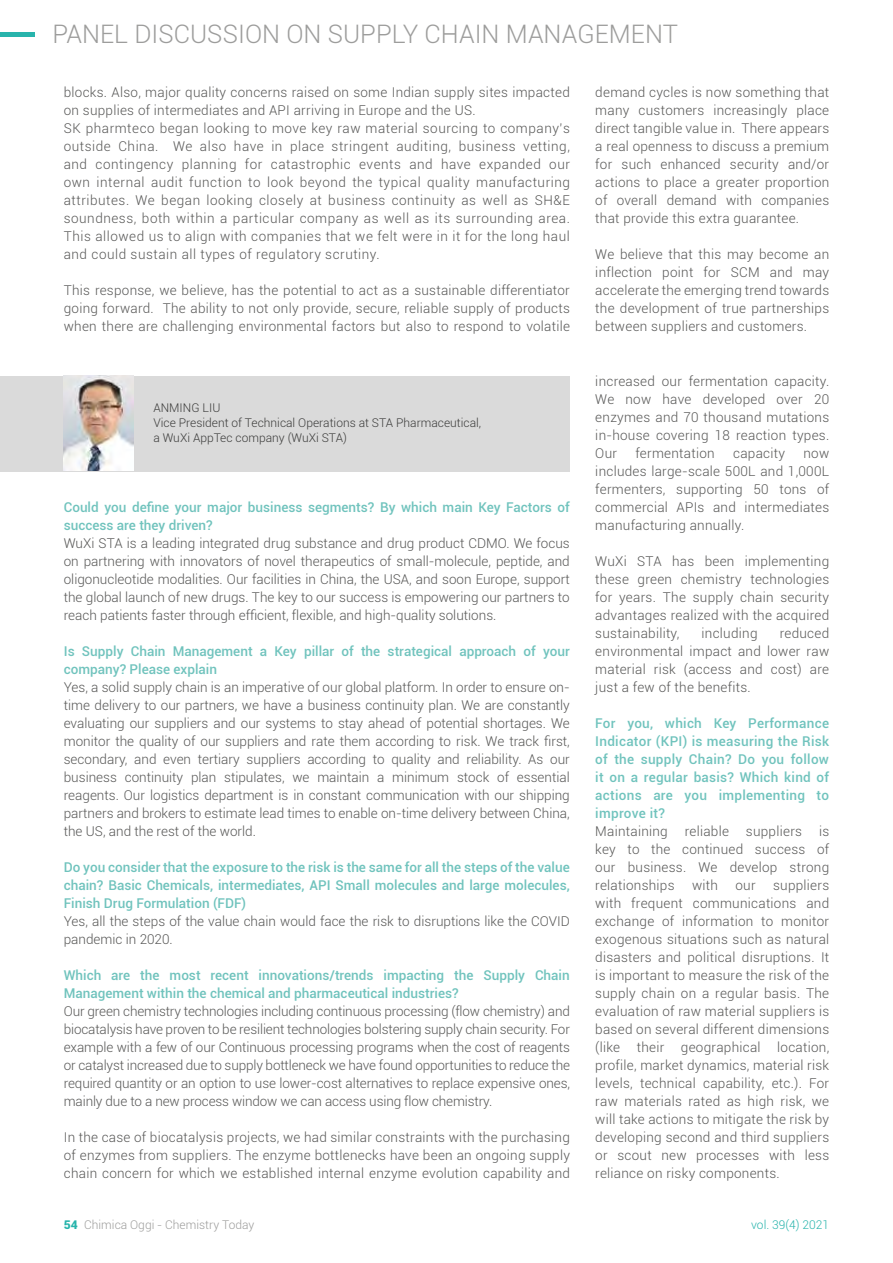
<style>
.page{position:relative;width:893px;height:1263px;background:#fff}
.page>*{position:absolute;margin:0;border:0;box-sizing:border-box;transform-origin:0 0}
.t1{font:300 25.5px "Roboto";color:#9d9d9c}
.t2{font:300 13.5px/18px "Roboto";color:#575756;text-align:justify}
.t3{font:300 13.5px/18px "Roboto";letter-spacing:.04em;color:#575756}
.t4{font:500 13.5px/18px "Roboto";color:#70c3bd}
.t5{font:500 13.5px/18px "Roboto";letter-spacing:.02em;color:#70c3bd}
.t6{font:300 13.5px "Roboto";letter-spacing:.02em;color:#575756}
.t7{font:300 12px/15px "Roboto";color:#3c3c3b}
.t8{font:300 12px "Roboto";color:#9d9d9c}
.t9{font:300 12px "Roboto";color:#28b4ac}
.s1{font-weight:500;color:#70c3bd}
.s2{font-weight:300;color:#575756}
.s3{font-weight:900;color:#28b4ac}
</style>
<div class="page">
<div style="left:0;top:376px;width:570px;height:96px;background:#dadada"></div>
<img style="left:64px;top:376px;width:69px;height:95px">
<hr style="left:0;top:32px;width:35px;height:4px;background:#28b4ac">
<p class="t1" style="left:52px;top:16px;width:627px">PANEL DISCUSSION ON SUPPLY CHAIN MANAGEMENT</p>
<p class="t3" style="left:64px;top:83px;width:508px">blocks. Also, major quality concerns raised on some Indian supply sites impacted on supplies of intermediates and API arriving in Europe and the US.<br>SK pharmteco began looking to move key raw material sourcing to company’s outside China. We also have in place stringent auditing, business vetting, and contingency planning for catastrophic events and have expanded our own internal audit function to look beyond the typical quality manufacturing attributes. We began looking closely at business continuity as well as SH&amp;E soundness, both within a particular company as well as its surrounding area.<br>This allowed us to align with companies that we felt were in it for the long haul and could sustain all types of regulatory scrutiny.</p>
<p class="t2" style="left:64px;top:281px;width:508px">This response, we believe, has the potential to act as a sustainable differentiator going forward. The ability to not only provide, secure, reliable supply of products when there are challenging environmental factors but also to respond to volatile</p>
<p class="t7" style="left:153px;top:400px;width:329px">ANMING LIU<br>Vice President of Technical Operations at STA Pharmaceutical, a WuXi AppTec company (WuXi STA)</p>
<p class="t2" style="left:64px;top:498px;width:507px;text-align:left"><span class="s1">Could you define your major business segments? By which main Key Factors of success are they driven?<br></span>WuXi STA is a leading integrated drug substance and drug product CDMO. We focus on partnering with innovators of novel therapeutics of small-molecule, peptide, and oligonucleotide modalities. Our facilities in China, the USA, and soon Europe, support the global launch of new drugs. The key to our success is empowering our partners to reach patients faster through efficient, flexible, and high-quality solutions.</p>
<p class="t2" style="left:64px;top:642px;width:508px;text-align:left"><span class="s1">Is Supply Chain Management a Key pillar of the strategical approach of your company? Please explain<br></span>Yes, a solid supply chain is an imperative of our global platform. In order to ensure on&shy;time delivery to our partners, we have a business continuity plan. We are constantly evaluating our suppliers and our systems to stay ahead of potential shortages. We monitor the quality of our suppliers and rate them according to risk. We track first, secondary, and even tertiary suppliers according to quality and reliability. As our business continuity plan stipulates, we maintain a minimum stock of essential reagents. Our logistics department is in constant communication with our shipping partners and brokers to estimate lead times to enable on-time delivery between China, the US, and the rest of the world.</p>
<p class="t4" style="left:64px;top:857px;width:507px">Do you consider that the exposure to the risk is the same for all the steps of the value chain? Basic Chemicals, intermediates, API Small molecules and large molecules, Finish Drug Formulation (FDF)<br><span class="s2">Yes, all the steps of the value chain would face the risk to disruptions like the COVID pandemic in 2020.</span></p>
<p class="t2" style="left:64px;top:966px;width:508px;text-align:left"><span class="s1">Which are the most recent innovations/trends impacting the Supply Chain Management within the chemical and pharmaceutical industries?<br></span>Our green chemistry technologies including continuous processing (flow chemistry) and biocatalysis have proven to be resilient technologies bolstering supply chain security. For example with a few of our Continuous processing programs when the cost of reagents or catalyst increased due to supply bottleneck we have found opportunities to reduce the required quantity or an option to use lower-cost alternatives to replace expensive ones, mainly due to a new process window we can access using flow chemistry.</p>
<p class="t2" style="left:64px;top:1128px;width:508px">In the case of biocatalysis projects, we had similar constraints with the purchasing of enzymes from suppliers. The enzyme bottlenecks have been an ongoing supply chain concern for which we established internal enzyme evolution capability and</p>
<p class="t2" style="left:595px;top:83px;width:235px">demand cycles is now something that many customers increasingly place direct tangible value in. There appears a real openness to discuss a premium for such enhanced security and/or actions to place a greater proportion of overall demand with companies that provide this extra guarantee.</p>
<p class="t2" style="left:595px;top:245px;width:235px">We believe that this may become an inflection point for SCM and may accelerate the emerging trend towards the development of true partnerships between suppliers and customers.</p>
<p class="t2" style="left:595px;top:372px;width:235px">increased our fermentation capacity.<br>We now have developed over 20 enzymes and 70 thousand mutations in-house covering 18 reaction types.<br>Our</p>
<p class="t6" style="left:635px;top:444px;width:81px">fermentation</p>
<p class="t6" style="left:733px;top:444px;width:53px">capacity</p>
<p class="t2" style="left:595px;top:444px;width:235px;text-indent:208px">now includes large-scale 500L and 1,000L fermenters, supporting 50 tons of commercial APIs and intermediates manufacturing annually.</p>
<p class="t2" style="left:595px;top:552px;width:235px">WuXi STA has been implementing these green chemistry technologies for years. The supply chain security advantages realized with the acquired sustainability,</p>
<p class="t2" style="left:595px;top:624px;width:235px;text-indent:184px">reduced environmental impact and lower raw material risk (access and cost) are just a few of the benefits.</p>
<p class="t5" style="left:595px;top:714px;width:235px">For you, which Key Performance<br>Indicator (KPI) is measuring the Risk of the supply Chain? Do you follow it on a regular basis? Which kind of actions are you implementing to improve it?<br><span class="s2">Maintaining</span></p>
<p class="t6" style="left:702px;top:624px;width:57px">including</p>
<p class="t2" style="left:595px;top:822px;width:235px;text-indent:224px">is key to the continued success of our business. We develop strong relationships</p>
<p class="t6" style="left:685px;top:822px;width:46px">reliable</p>
<p class="t6" style="left:746px;top:822px;width:58px">suppliers</p>
<p class="t2" style="left:595px;top:876px;width:235px;text-indent:178px">suppliers with frequent communications and exchange of information to monitor exogenous situations such as natural disasters and political disruptions. It is important to measure the risk of the supply chain on a regular basis. The evaluation of raw material suppliers is based on several different dimensions (like their geographical location, profile, market dynamics, material risk levels, technical capability, etc.). For raw materials rated as high risk, we will take actions to mitigate the risk by developing second and third suppliers or scout new processes with less reliance on risky components.</p>
<p class="t2" style="left:692px;top:876px;width:27px">with</p>
<p class="t2" style="left:735px;top:876px;width:22px">our</p>
<p class="t8" style="left:64px;top:1217px;width:192px"><span class="s3">54</span> Chimica Oggi - Chemistry Today</p>
<p class="t9" style="left:751px;top:1217px;width:79px">vol. 39(4) 2021</p>
</div>
